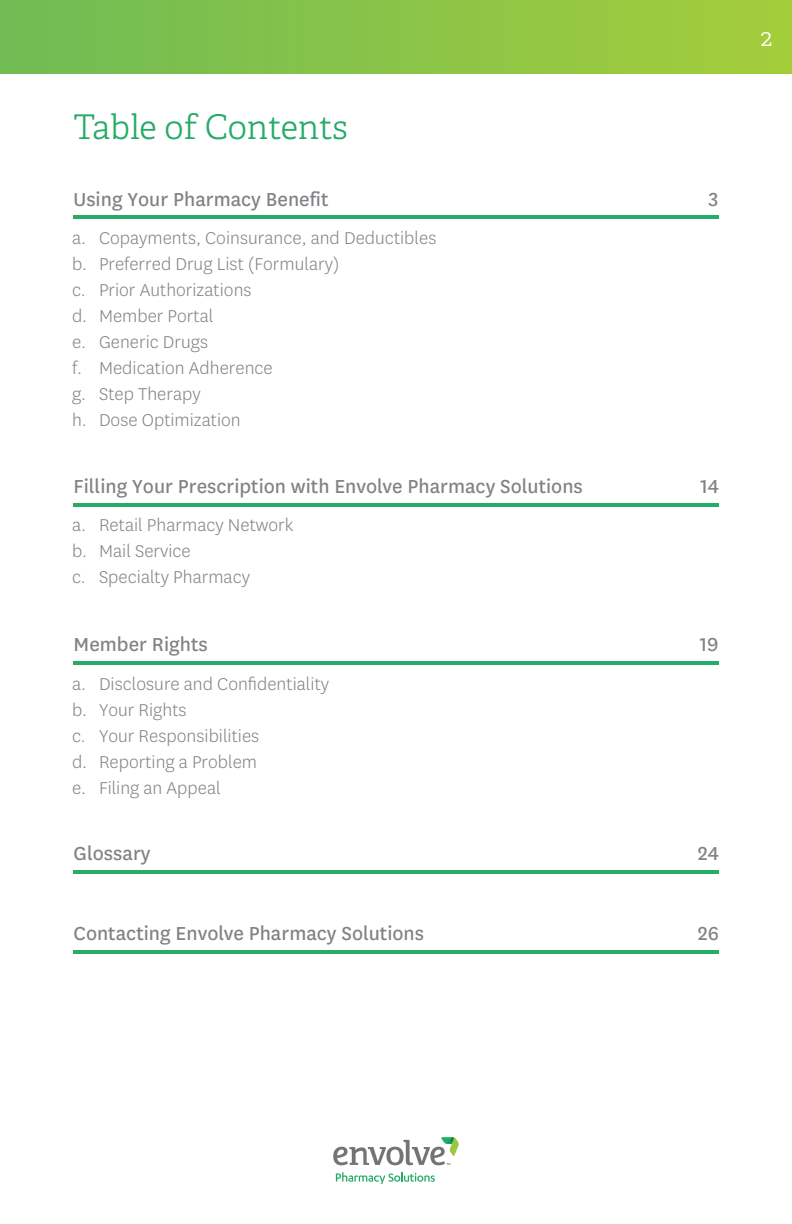
<style>
.page{position:relative;width:792px;height:1224px;background:#fff}
.page>*{position:absolute;margin:0;border:0;box-sizing:border-box;transform-origin:0 0}
.t1{font:300 34px "Adelle";letter-spacing:-.01em;color:#26ab68}
.t2{font:300 24px "Adelle";color:#fff}
.t3{font:22px "Centene Sans";color:#808285}
.t4{font:300 20px "Centene Sans";color:#808285}
</style>
<div class="page">
<svg style="left:333px;top:1137px;width:126px;height:28px"></svg>
<svg style="left:336px;top:1172px;width:99px;height:12px"></svg>
<div style="left:0;top:0;width:792px;height:73px;background:linear-gradient(to right,#6fbb54,#a4cd3a)"></div>
<hr style="left:73px;top:216px;width:646px;height:3px;background:#26ab68">
<hr style="left:73px;top:503px;width:646px;height:3px;background:#26ab68">
<hr style="left:73px;top:661px;width:646px;height:4px;background:#26ab68">
<hr style="left:73px;top:870px;width:646px;height:4px;background:#26ab68">
<hr style="left:73px;top:950px;width:646px;height:4px;background:#26ab68">
<h1 class="t1" style="left:74px;top:106px;width:275px">Table of Contents</h1>
<p class="t3" style="left:74px;top:187px;width:256px">Using Your Pharmacy Benefit</p>
<p class="t3" style="left:709px;top:187px;width:11px">3</p>
<p class="t4" style="left:72px;top:226px;width:366px">a. Copayments, Coinsurance, and Deductibles</p>
<p class="t4" style="left:72px;top:252px;width:269px">b. Preferred Drug List (Formulary)</p>
<p class="t4" style="left:72px;top:278px;width:181px">c. Prior Authorizations</p>
<p class="t4" style="left:72px;top:304px;width:143px">d. Member Portal</p>
<p class="t4" style="left:72px;top:330px;width:138px">e. Generic Drugs</p>
<p class="t4" style="left:72px;top:356px;width:202px">f. Medication Adherence</p>
<p class="t4" style="left:72px;top:382px;width:130px">g. Step Therapy</p>
<p class="t4" style="left:72px;top:408px;width:170px">h. Dose Optimization</p>
<p class="t3" style="left:74px;top:474px;width:511px">Filling Your Prescription with Envolve Pharmacy Solutions</p>
<p class="t3" style="left:700px;top:474px;width:20px">14</p>
<p class="t4" style="left:72px;top:513px;width:223px">a. Retail Pharmacy Network</p>
<p class="t4" style="left:72px;top:539px;width:120px">b. Mail Service</p>
<p class="t4" style="left:72px;top:565px;width:180px">c. Specialty Pharmacy</p>
<p class="t3" style="left:74px;top:633px;width:136px">Member Rights</p>
<p class="t3" style="left:700px;top:633px;width:20px">19</p>
<p class="t4" style="left:72px;top:672px;width:259px">a. Disclosure and Confidentiality</p>
<p class="t4" style="left:72px;top:698px;width:116px">b. Your Rights</p>
<p class="t4" style="left:72px;top:724px;width:189px">c. Your Responsibilities</p>
<p class="t4" style="left:72px;top:750px;width:187px">d. Reporting a Problem</p>
<p class="t4" style="left:72px;top:776px;width:150px">e. Filing an Appeal</p>
<p class="t3" style="left:74px;top:842px;width:78px">Glossary</p>
<p class="t3" style="left:698px;top:842px;width:23px">24</p>
<p class="t3" style="left:74px;top:922px;width:352px">Contacting Envolve Pharmacy Solutions</p>
<p class="t3" style="left:698px;top:922px;width:23px">26</p>
<p class="t2" style="left:761px;top:23px;width:13px">2</p>
</div>
